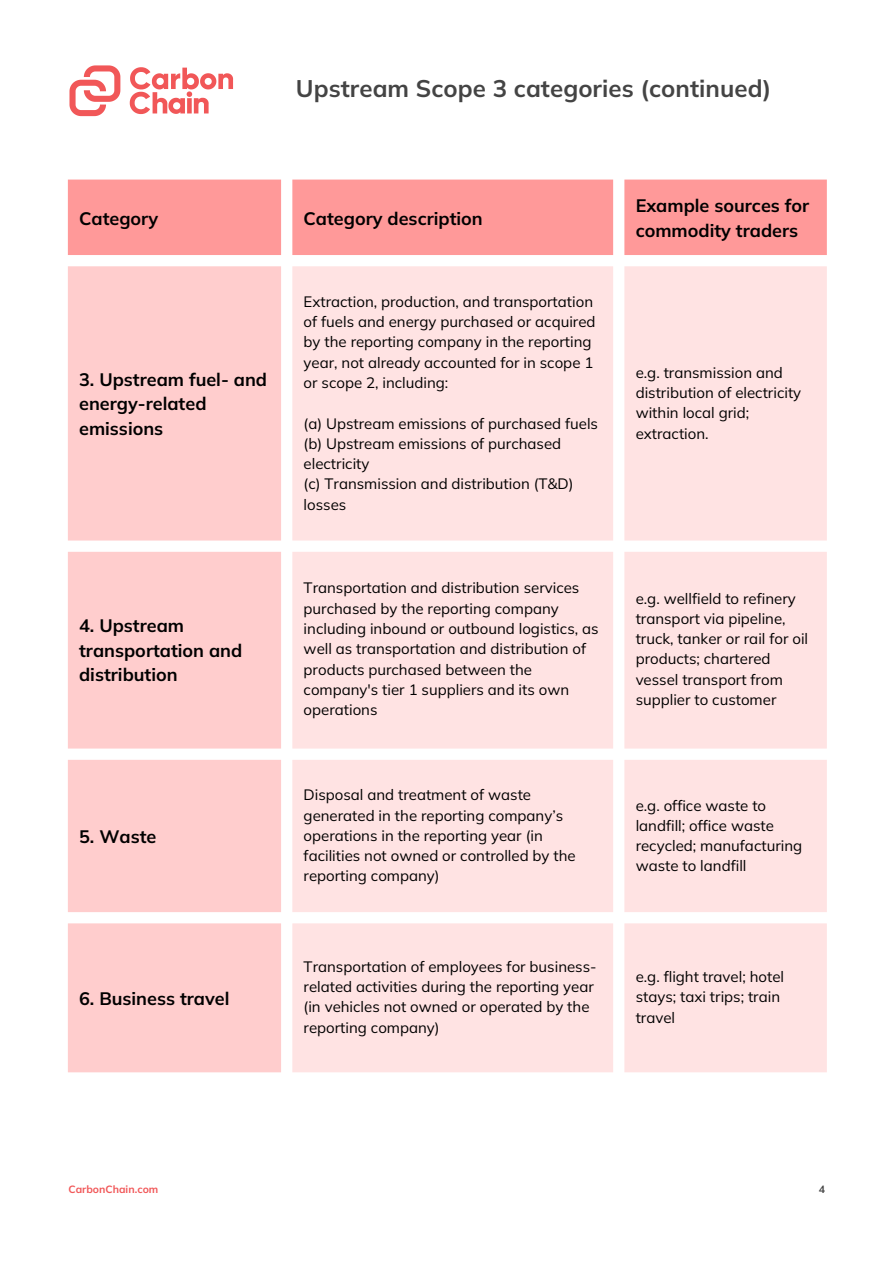
<style>
.page{position:relative;width:894px;height:1264px;background:#fff}
.page>*{position:absolute;margin:0;border:0;box-sizing:border-box;transform-origin:0 0}
.t1{font:700 24px "Mulish";letter-spacing:.005em;color:#444}
.t2{font:700 18px/24.8px "Mulish";color:#000}
.t3{font:15px/20.2px "Mulish";color:#000}
.t4{font:700 10.5px "Mulish";letter-spacing:.005em;color:#f15859}
.t5{font:700 10.5px "Mulish";color:#444}
</style>
<div class="page">
<div style="left:68px;top:179px;width:758px;height:76px;background:#f99"></div>
<div style="left:68px;top:266px;width:213px;height:806px;background:#ffcdcd"></div>
<div style="left:292px;top:266px;width:534px;height:806px;background:#ffe3e3"></div>
<svg style="left:130px;top:67px;width:103px;height:47px"></svg>
<svg style="left:69px;top:65px;width:51px;height:51px"></svg>
<h1 class="t1" style="left:296px;top:73px;width:476px">Upstream Scope 3 categories (continued)</h1>
<p class="t2" style="left:79px;top:205px;width:80px">Category</p>
<p class="t2" style="left:303px;top:205px;width:181px">Category description</p>
<p class="t2" style="left:79px;top:366px;width:189px">3. Upstream fuel- and energy-related emissions</p>
<p class="t3" style="left:303px;top:291px;width:293px">Extraction, production, and transportation of fuels and energy purchased or acquired by the reporting company in the reporting year, not already accounted for in scope 1 or scope 2, including:</p>
<p class="t3" style="left:303px;top:413px;width:296px">(a) Upstream emissions of purchased fuels (b) Upstream emissions of purchased electricity<br>(c) Transmission and distribution (T&amp;D) losses</p>
<p class="t2" style="left:635px;top:193px;width:175px">Example sources for commodity traders</p>
<p class="t3" style="left:635px;top:362px;width:167px">e.g. transmission and distribution of electricity within local grid; extraction.</p>
<p class="t2" style="left:79px;top:612px;width:165px">4. Upstream transportation and distribution</p>
<p class="t2" style="left:79px;top:824px;width:79px">5. Waste</p>
<p class="t2" style="left:79px;top:985px;width:152px">6. Business travel</p>
<p class="t3" style="left:303px;top:577px;width:296px">Transportation and distribution services purchased by the reporting company including inbound or outbound logistics, as well as transportation and distribution of products purchased between the company's tier 1 suppliers and its own operations</p>
<p class="t3" style="left:635px;top:588px;width:174px">e.g. wellfield to refinery transport via pipeline, truck, tanker or rail for oil products; chartered vessel transport from supplier to customer</p>
<p class="t3" style="left:303px;top:784px;width:273px">Disposal and treatment of waste generated in the reporting company’s operations in the reporting year (in facilities not owned or controlled by the reporting company)</p>
<p class="t3" style="left:635px;top:794px;width:168px">e.g. office waste to landfill; office waste recycled; manufacturing waste to landfill</p>
<p class="t3" style="left:303px;top:956px;width:294px">Transportation of employees for business&shy;related activities during the reporting year (in vehicles not owned or operated by the reporting company)</p>
<p class="t3" style="left:635px;top:966px;width:150px">e.g. flight travel; hotel stays; taxi trips; train travel</p>
<p class="t4" style="left:68px;top:1182px;width:91px">CarbonChain.com</p>
<p class="t5" style="left:818px;top:1182px;width:8px">4</p>
</div>
